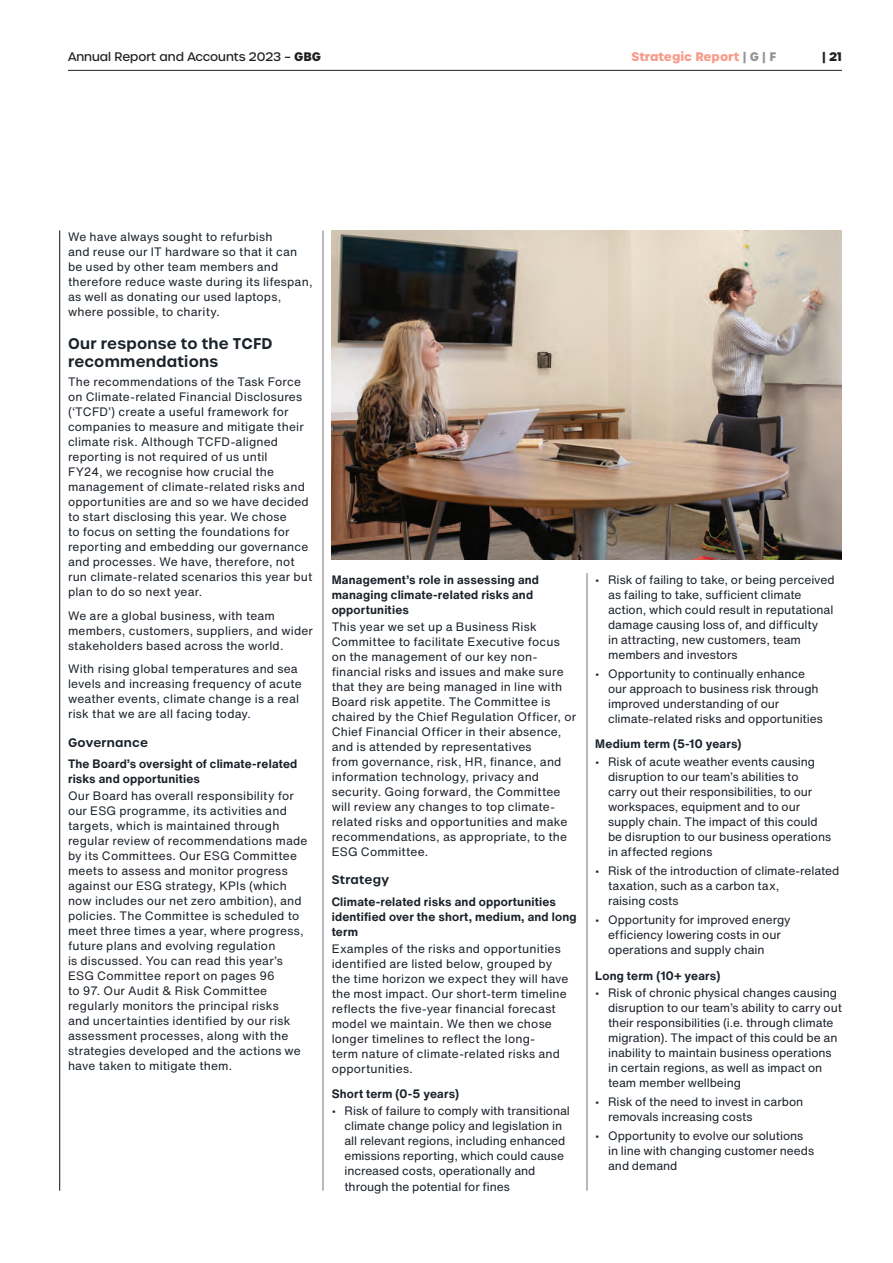
<style>
.page{position:relative;width:893px;height:1263px;background:#fff}
.page>*{position:absolute;margin:0;border:0;box-sizing:border-box;transform-origin:0 0}
.Body_header_1{font:600 15px/18px "Urbane";letter-spacing:.015em;color:#1b222a}
.Body{font:12px/15px "Helvetica Now Text";letter-spacing:.01em;color:#1b222a}
.Body_header_3{font:700 12px/15px "Helvetica Now Text";letter-spacing:.015em;color:#1b222a}
.t1{font:500 12px "Urbane";color:#231f20}
.t2{font:700 12px "Urbane";color:#f69c8a}
.Body_header_2{font:600 12px "Urbane";letter-spacing:.02em;color:#1b222a}
.t3{font:700 12px "Urbane";color:#231f20}
.s1{font-weight:700}
.s2{color:#939598}
</style>
<div class="page">
<hr style="left:59px;top:230px;width:1px;height:961px;background:#0a0e16">
<img style="left:332px;top:231px;width:510px;height:329px">
<hr style="left:587px;top:573px;width:1px;height:618px;background:#74747b">
<hr style="left:323px;top:231px;width:1px;height:960px;background:#74747b">
<hr style="left:68px;top:70px;width:774px;height:1px;background:#231f20">
<p class="t1" style="left:68px;top:49px;width:255px">Annual Report and Accounts 2023 – <span class="s1">GBG</span></p>
<p class="t2" style="left:632px;top:48px;width:146px">Strategic Report <span class="s2">| G | F</span></p>
<p class="t3" style="left:822px;top:48px;width:21px">| 21</p>
<p class="Body" style="left:68px;top:229px;width:246px">We have always sought to refurbish<br>and reuse our IT hardware so that it can be used by other team members and therefore reduce waste during its lifespan, as well as donating our used laptops, where possible, to charity.</p>
<p class="Body_header_1" style="left:68px;top:335px;width:206px">Our response to the TCFD recommendations</p>
<p class="Body" style="left:68px;top:374px;width:246px">The recommendations of the Task Force on Climate-related Financial Disclosures (‘TCFD’) create a useful framework for companies to measure and mitigate their climate risk. Although TCFD-aligned reporting is not required of us until<br>FY24, we recognise how crucial the management of climate-related risks and opportunities are and so we have decided to start disclosing this year. We chose<br>to focus on setting the foundations for reporting and embedding our governance and processes. We have, therefore, not run climate-related scenarios this year but plan to do so next year.</p>
<p class="Body" style="left:68px;top:608px;width:246px">We are a global business, with team members, customers, suppliers, and wider stakeholders based across the world.</p>
<p class="Body" style="left:68px;top:661px;width:235px">With rising global temperatures and sea levels and increasing frequency of acute weather events, climate change is a real risk that we are all facing today.</p>
<p class="Body_header_2" style="left:68px;top:734px;width:82px">Governance</p>
<p class="Body_header_3" style="left:68px;top:756px;width:231px">The Board’s oversight of climate-related risks and opportunities</p>
<p class="Body" style="left:68px;top:788px;width:241px">Our Board has overall responsibility for our ESG programme, its activities and targets, which is maintained through regular review of recommendations made by its Committees. Our ESG Committee meets to assess and monitor progress against our ESG strategy, KPIs (which now includes our net zero ambition), and policies. The Committee is scheduled to meet three times a year, where progress, future plans and evolving regulation<br>is discussed. You can read this year’s ESG Committee report on pages 96<br>to 97. Our Audit &amp; Risk Committee regularly monitors the principal risks<br>and uncertainties identified by our risk assessment processes, along with the strategies developed and the actions we have taken to mitigate them.</p>
<p class="Body_header_3" style="left:332px;top:571px;width:209px">Management’s role in assessing and managing climate-related risks and opportunities</p>
<p class="Body" style="left:332px;top:618px;width:246px">This year we set up a Business Risk Committee to facilitate Executive focus on the management of our key non&shy;financial risks and issues and make sure that they are being managed in line with Board risk appetite. The Committee is chaired by the Chief Regulation Officer, or Chief Financial Officer in their absence, and is attended by representatives<br>from governance, risk, HR, finance, and information technology, privacy and security. Going forward, the Committee will review any changes to top climate&shy;related risks and opportunities and make recommendations, as appropriate, to the ESG Committee.</p>
<p class="Body_header_2" style="left:332px;top:872px;width:59px">Strategy</p>
<p class="Body_header_3" style="left:332px;top:893px;width:246px">Climate-related risks and opportunities identified over the short, medium, and long term</p>
<p class="Body" style="left:332px;top:940px;width:238px">Examples of the risks and opportunities identified are listed below, grouped by the time horizon we expect they will have the most impact. Our short-term timeline reflects the five-year financial forecast model we maintain. We then we chose longer timelines to reflect the long-<br>term nature of climate-related risks and opportunities.</p>
<p class="Body_header_3" style="left:332px;top:1086px;width:129px">Short term (0-5 years)</p>
<p class="Body" style="left:344px;top:1103px;width:227px;text-indent:-13px">• Risk of failure to comply with transitional climate change policy and legislation in all relevant regions, including enhanced emissions reporting, which could cause increased costs, operationally and through the potential for fines</p>
<p class="Body" style="left:608px;top:571px;width:228px;text-indent:-13px">• Risk of failing to take, or being perceived as failing to take, sufficient climate action, which could result in reputational damage causing loss of, and difficulty<br>in attracting, new customers, team members and investors</p>
<p class="Body" style="left:608px;top:666px;width:216px;text-indent:-13px">• Opportunity to continually enhance our approach to business risk through improved understanding of our climate-related risks and opportunities</p>
<p class="Body_header_3" style="left:595px;top:736px;width:147px">Medium term (5-10 years)</p>
<p class="Body" style="left:608px;top:753px;width:225px;text-indent:-13px">• Risk of acute weather events causing disruption to our team’s abilities to<br>carry out their responsibilities, to our workspaces, equipment and to our supply chain. The impact of this could be disruption to our business operations in affected regions</p>
<p class="Body" style="left:608px;top:863px;width:233px;text-indent:-13px">• Risk of the introduction of climate-related taxation, such as a carbon tax,<br>raising costs</p>
<p class="Body" style="left:608px;top:912px;width:184px;text-indent:-13px">• Opportunity for improved energy efficiency lowering costs in our operations and supply chain</p>
<p class="Body_header_3" style="left:595px;top:968px;width:126px">Long term (10+ years)</p>
<p class="Body" style="left:608px;top:985px;width:235px;text-indent:-13px">• Risk of chronic physical changes causing disruption to our team’s ability to carry out their responsibilities (i.e. through climate migration). The impact of this could be an inability to maintain business operations in certain regions, as well as impact on team member wellbeing</p>
<p class="Body" style="left:608px;top:1094px;width:197px;text-indent:-13px">• Risk of the need to invest in carbon removals increasing costs</p>
<p class="Body" style="left:608px;top:1128px;width:207px;text-indent:-13px">• Opportunity to evolve our solutions in line with changing customer needs and demand</p>
</div>
